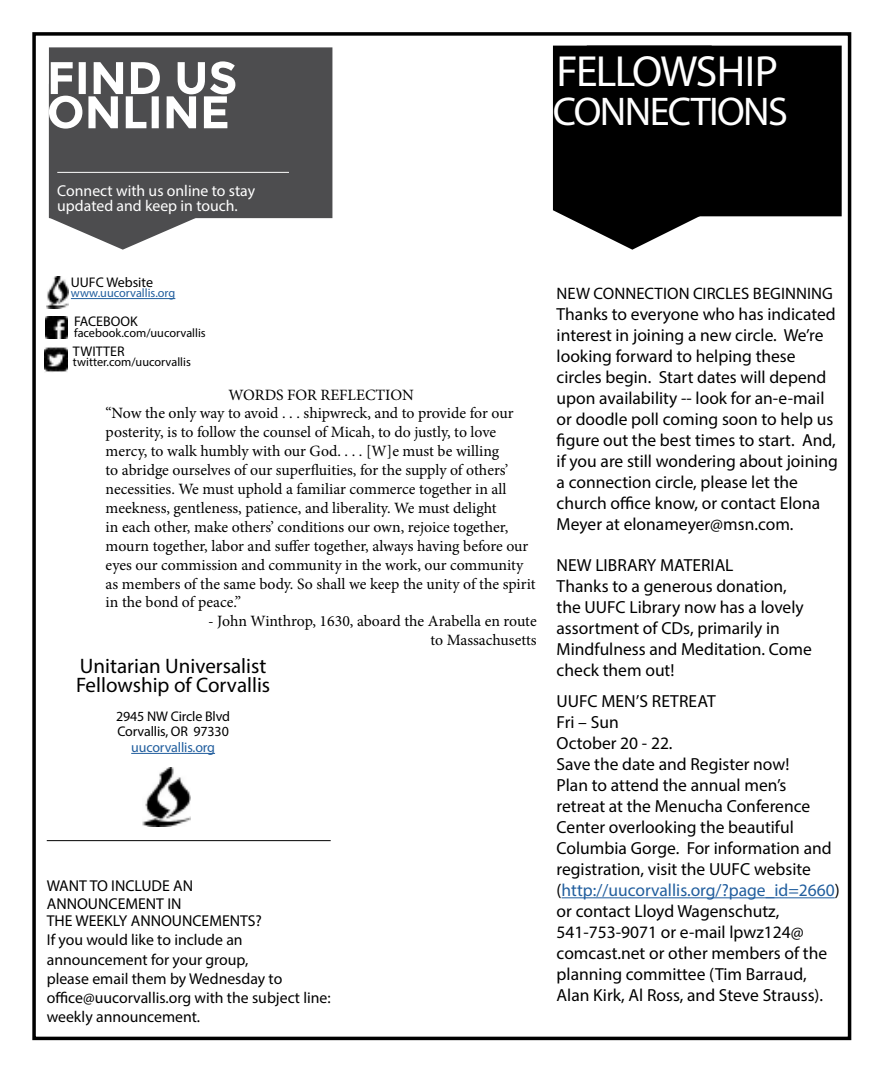
<style>
.page{position:relative;width:882px;height:1071px;background:#fff}
.page>*{position:absolute;margin:0;border:0;box-sizing:border-box;transform-origin:0 0}
.t1{font:43.75px "Myriad Pro";letter-spacing:-.04em;color:#fff}
.t2{font:40.25px "Myriad Pro";letter-spacing:-.04em;color:#fff}
.t3{font:21px/19.2px "Myriad Pro";color:#000}
.t4{font:17.5px/21px "Myriad Pro";color:#000}
.t5{font:16.62px "Myriad Pro";letter-spacing:.005em;color:#000}
.t6{font:15.75px/18.9px "Minion Pro";letter-spacing:-.005em;color:#000}
.t7{font:15.75px/19.2px "Myriad Pro";color:#000}
.t8{font:15.75px/15.8px "Myriad Pro";color:#fff}
.t9{font:14px/15.8px "Myriad Pro";letter-spacing:-.01em;color:#000}
.t10{font:14px "Myriad Pro";letter-spacing:-.01em;color:#215e9e}
.t11{font:12.25px "Myriad Pro";color:#000}
.t12{font:12.25px "Myriad Pro";color:#215e9e}
.s1{color:#215e9e}
</style>
<div class="page">
<div style="left:32px;top:32px;width:819px;height:1008px;border:4px solid #000"></div>
<hr style="left:131px;top:753px;width:84px;height:1px;background:#215e9e">
<img style="left:143px;top:768px;width:47px;height:59px">
<div style="left:49px;top:47px;width:283px;height:171px;background:#4d4d4f"></div>
<hr style="left:57px;top:172px;width:232px;height:1px;background:#fff">
<svg style="left:49px;top:61px;width:186px;height:189px"></svg>
<hr style="left:47px;top:840px;width:284px;height:1px;background:#000">
<img style="left:45px;top:347px;width:22px;height:25px">
<img style="left:45px;top:316px;width:22px;height:23px">
<hr style="left:71px;top:298px;width:104px;height:1px;background:#215e9e">
<img style="left:46px;top:276px;width:22px;height:33px">
<svg style="left:553px;top:46px;width:159px;height:204px"></svg>
<div style="left:587px;top:46px;width:255px;height:170px;background:#000"></div>
<div style="left:553px;top:95px;width:282px;height:54px;background:#000"></div>
<hr style="left:562px;top:897px;width:273px;height:1px;background:#215e9e">
<p class="t8" style="left:57px;top:182px;width:199px">Connect with us online to stay updated and keep in touch.</p>
<h1 class="t1" style="left:557px;top:44px;width:223px">FELLOWSHIP</h1>
<h2 class="t2" style="left:553px;top:87px;width:237px">CONNECTIONS</h2>
<p class="t9" style="left:71px;top:274px;width:84px">UUFC Website</p>
<p class="t12" style="left:71px;top:286px;width:106px">www.uucorvallis.org</p>
<p class="t9" style="left:74px;top:313px;width:65px">FACEBOOK</p>
<p class="t11" style="left:74px;top:325px;width:133px">facebook.com/uucorvallis</p>
<p class="t9" style="left:73px;top:343px;width:53px">TWITTER</p>
<p class="t11" style="left:73px;top:355px;width:119px">twitter.com/uucorvallis</p>
<p class="t6" style="left:106px;top:385px;width:431px;text-indent:123px">WORDS FOR REFLECTION<br>“Now the only way to avoid . . . shipwreck, and to provide for our posterity, is to follow the counsel of Micah, to do justly, to love mercy, to walk humbly with our God. . . . [W]e must be willing<br>to abridge ourselves of our superfluities, for the supply of others’ necessities. We must uphold a familiar commerce together in all meekness, gentleness, patience, and liberality. We must delight<br>in each other, make others’ conditions our own, rejoice together, mourn together, labor and suffer together, always having before our eyes our commission and community in the work, our community as members of the same body. So shall we keep the unity of the spirit in the bond of peace.”</p>
<p class="t6" style="left:208px;top:612px;width:330px;text-align:right">- John Winthrop, 1630, aboard the Arabella en route to Massachusetts</p>
<p class="t3" style="left:76px;top:656px;width:196px">Unitarian Universalist<br>Fellowship of Corvallis</p>
<p class="t9" style="left:116px;top:708px;width:115px">2945 NW Circle Blvd<br>Corvallis, OR 97330</p>
<p class="t10" style="left:131px;top:739px;width:85px">uucorvallis.org</p>
<p class="t7" style="left:47px;top:877px;width:217px;line-height:17.5px">WANT TO INCLUDE AN<br>ANNOUNCEMENT IN<br>THE WEEKLY ANNOUNCEMENTS?</p>
<p class="t7" style="left:47px;top:930px;width:285px">If you would like to include an announcement for your group,<br>please email them by Wednesday to office@uucorvallis.org with the subject line: weekly announcement.</p>
<p class="t5" style="left:557px;top:284px;width:278px">NEW CONNECTION CIRCLES BEGINNING</p>
<p class="t4" style="left:557px;top:304px;width:283px">Thanks to everyone who has indicated interest in joining a new circle. We’re looking forward to helping these circles begin. Start dates will depend upon availability -- look for an-e-mail or doodle poll coming soon to help us figure out the best times to start. And, if you are still wondering about joining a connection circle, please let the church office know, or contact Elona Meyer at elonameyer@msn.com.</p>
<p class="t4" style="left:557px;top:554px;width:257px">NEW LIBRARY MATERIAL<br>Thanks to a generous donation, the UUFC Library now has a lovely assortment of CDs, primarily in<br>Mindfulness and Meditation. Come check them out!</p>
<p class="t4" style="left:557px;top:690px;width:285px">UUFC MEN’S RETREAT<br>Fri – Sun<br>October 20 - 22.<br>Save the date and Register now!<br>Plan to attend the annual men’s<br>retreat at the Menucha Conference<br>Center overlooking the beautiful<br>Columbia Gorge. For information and registration, visit the UUFC website (<span class="s1">http://uucorvallis.org/?page_id=2660</span>) or contact Lloyd Wagenschutz,<br>541-753-9071 or e-mail lpwz124@ comcast.net or other members of the planning committee (Tim Barraud,<br>Alan Kirk, Al Ross, and Steve Strauss).</p>
</div>
